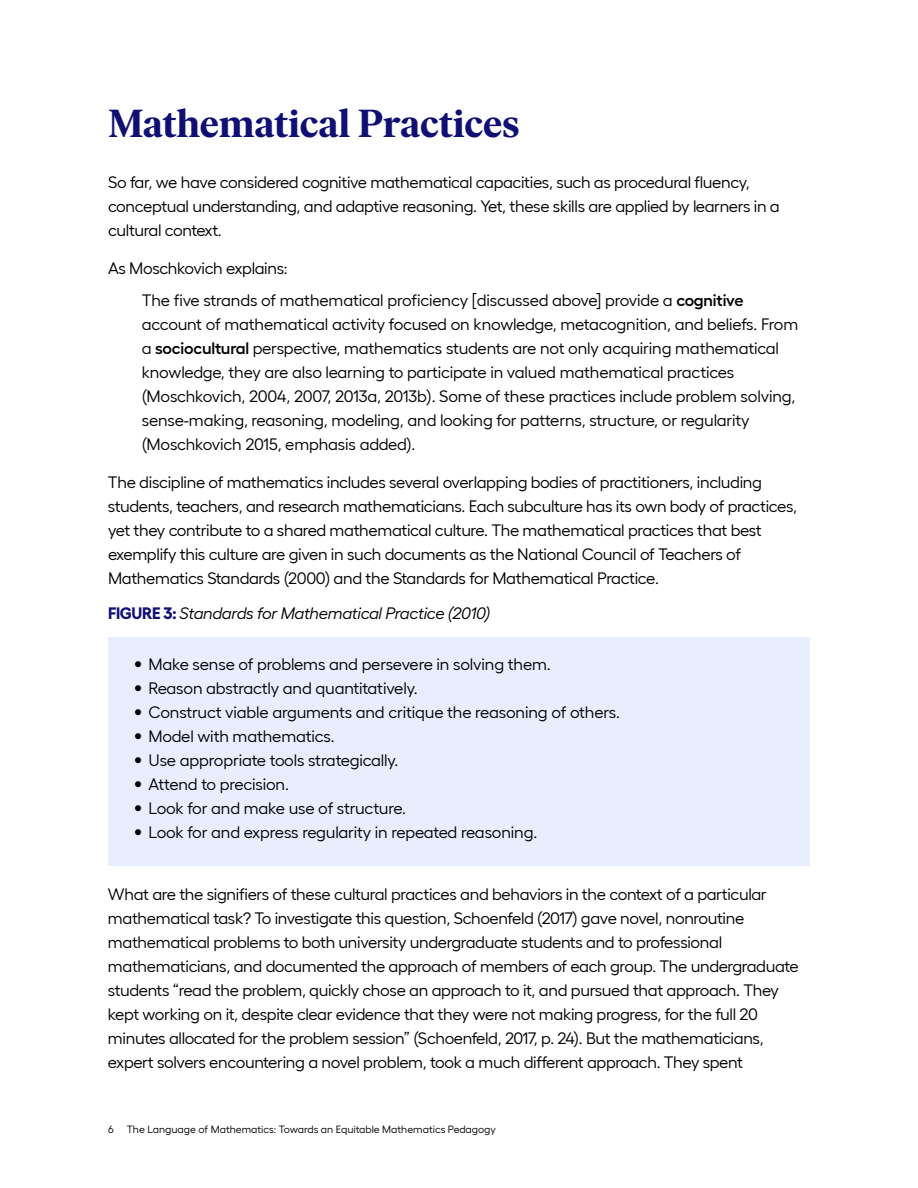
<style>
.page{position:relative;width:918px;height:1188px;background:#fff}
.page>*{position:absolute;margin:0;border:0;box-sizing:border-box;transform-origin:0 0}
.t1{font:700 39px "Ivar Headline";letter-spacing:-.005em;color:#100f73}
.t2{font:16.5px/24px "Hellix";letter-spacing:-.02em;color:#000}
.t3{font:italic 16.5px "Hellix";letter-spacing:-.02em;color:#000}
.t4{font:10.5px "Hellix";color:#000}
.s1{font-weight:600}
.s2{font-weight:700;font-style:normal;color:#100f73}
</style>
<div class="page">
<div style="left:108px;top:637px;width:702px;height:229px;background:#e9eeff"></div>
<h1 class="t1" style="left:108px;top:101px;width:413px">Mathematical Practices</h1>
<p class="t2" style="left:108px;top:169px;width:673px">So far, we have considered cognitive mathematical capacities, such as procedural fluency, conceptual understanding, and adaptive reasoning. Yet, these skills are applied by learners in a cultural context.</p>
<p class="t2" style="left:142px;top:250px;width:603px;line-height:32.7px;text-indent:-34px">As Moschkovich explains:<br>The five strands of mathematical proficiency [discussed above] provide a <span class="s1">cognitive</span></p>
<p class="t2" style="left:142px;top:311px;width:658px">account of mathematical activity focused on knowledge, metacognition, and beliefs. From a <span class="s1">sociocultural</span> perspective, mathematics students are not only acquiring mathematical knowledge, they are also learning to participate in valued mathematical practices (Moschkovich, 2004, 2007, 2013a, 2013b). Some of these practices include problem solving, sense-making, reasoning, modeling, and looking for patterns, structure, or regularity (Moschkovich 2015, emphasis added).</p>
<p class="t2" style="left:108px;top:469px;width:691px">The discipline of mathematics includes several overlapping bodies of practitioners, including students, teachers, and research mathematicians. Each subculture has its own body of practices, yet they contribute to a shared mathematical culture. The mathematical practices that best exemplify this culture are given in such documents as the National Council of Teachers of Mathematics Standards (2000) and the Standards for Mathematical Practice.</p>
<p class="t3" style="left:108px;top:601px;width:384px"><span class="s2">FIGURE 3:</span> Standards for Mathematical Practice (2010)</p>
<p class="t2" style="left:135px;top:651px;width:417px"><sup>●</sup> Make sense of problems and persevere in solving them.</p>
<p class="t2" style="left:135px;top:675px;width:284px"><sup>●</sup> Reason abstractly and quantitatively.</p>
<p class="t2" style="left:135px;top:699px;width:486px"><sup>●</sup> Construct viable arguments and critique the reasoning of others.</p>
<p class="t2" style="left:135px;top:723px;width:201px"><sup>●</sup> Model with mathematics.</p>
<p class="t2" style="left:135px;top:747px;width:265px"><sup>●</sup> Use appropriate tools strategically.</p>
<p class="t2" style="left:135px;top:771px;width:155px"><sup>●</sup> Attend to precision.</p>
<p class="t2" style="left:135px;top:795px;width:273px"><sup>●</sup> Look for and make use of structure.</p>
<p class="t2" style="left:135px;top:819px;width:404px"><sup>●</sup> Look for and express regularity in repeated reasoning.</p>
<p class="t2" style="left:108px;top:880px;width:692px">What are the signifiers of these cultural practices and behaviors in the context of a particular mathematical task? To investigate this question, Schoenfeld (2017) gave novel, nonroutine mathematical problems to both university undergraduate students and to professional mathematicians, and documented the approach of members of each group. The undergraduate students “read the problem, quickly chose an approach to it, and pursued that approach. They kept working on it, despite clear evidence that they were not making progress, for the full 20 minutes allocated for the problem session” (Schoenfeld, 2017, p. 24). But the mathematicians, expert solvers encountering a novel problem, took a much different approach. They spent</p>
<p class="t4" style="left:108px;top:1121px;width:389px">6 The Language of Mathematics: Towards an Equitable Mathematics Pedagogy</p>
</div>
